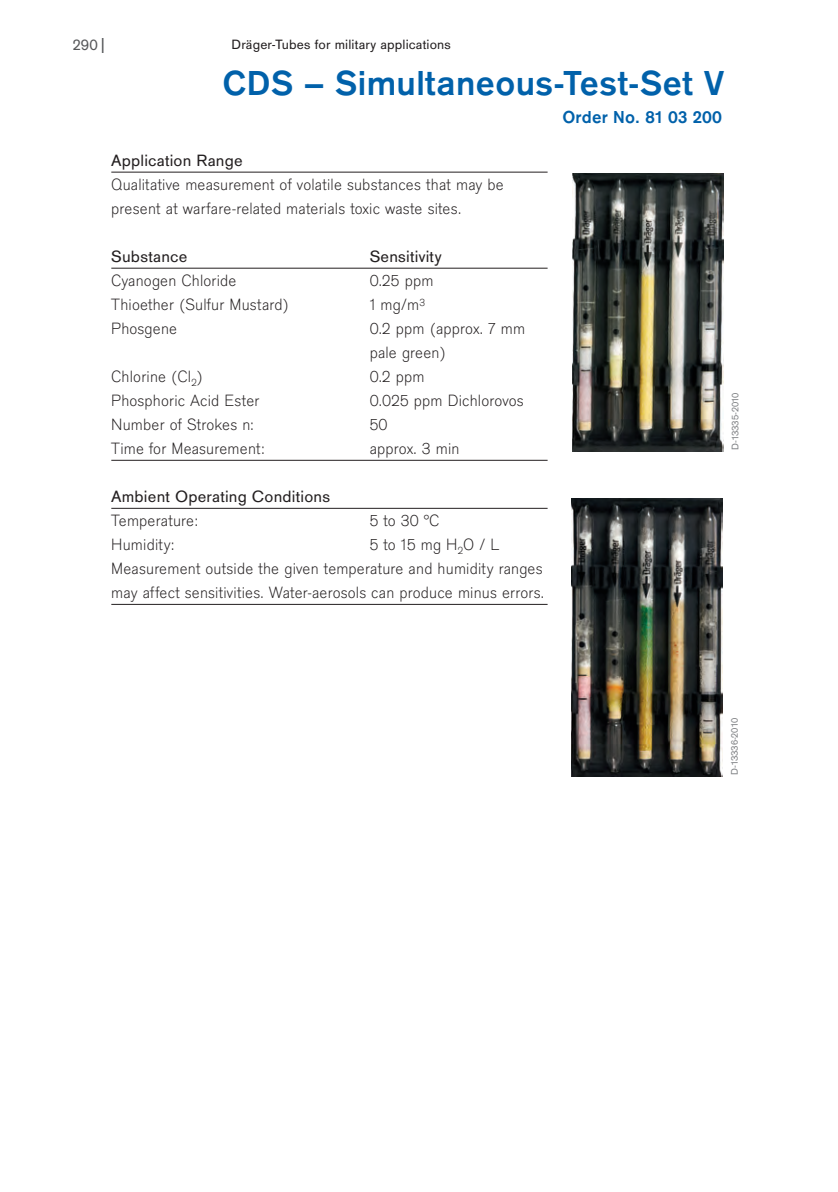
<style>
.page{position:relative;width:838px;height:1192px;background:#fff}
.page>*{position:absolute;margin:0;border:0;box-sizing:border-box;transform-origin:0 0}
.t1{font:700 36px "Draeger San";letter-spacing:.01em;color:#0161aa}
.t2{font:700 18px "Draeger San";letter-spacing:.01em;color:#0161aa}
.t3{font:300 17px/24px "Draeger San";letter-spacing:.01em;color:#231f20}
.t4{font:17px "Draeger San";letter-spacing:.01em;color:#231f20}
.t5{font:16px "Draeger San";color:#57585a}
.t6{font:14px "Draeger San";letter-spacing:.01em;color:#231f20}
.t7{font:10px "Draeger San";color:#808285}
.s1{font-size:18px}
</style>
<div class="page">
<hr style="left:111px;top:172px;width:436px;height:1px;background:#231f20">
<hr style="left:111px;top:268px;width:436px;height:1px;background:#231f20">
<hr style="left:111px;top:460px;width:436px;height:1px;background:#231f20">
<hr style="left:111px;top:508px;width:436px;height:1px;background:#231f20">
<hr style="left:111px;top:604px;width:436px;height:1px;background:#231f20">
<img style="left:572px;top:173px;width:151px;height:278px">
<img style="left:572px;top:498px;width:151px;height:278px">
<p class="t5" style="left:73px;top:35px;width:37px">290<span class="s1">|</span></p>
<p class="t6" style="left:232px;top:36px;width:221px">Dräger-Tubes for military applications</p>
<h1 class="t1" style="left:223px;top:62px;width:503px">CDS – Simultaneous-Test-Set V</h1>
<p class="t2" style="left:562px;top:106px;width:161px">Order No. 81 03 200</p>
<p class="t4" style="left:111px;top:150px;width:133px">Application Range</p>
<p class="t3" style="left:111px;top:172px;width:394px">Qualitative measurement of volatile substances that may be present at warfare-related materials toxic waste sites.</p>
<p class="t4" style="left:111px;top:246px;width:78px">Substance</p>
<p class="t4" style="left:370px;top:246px;width:73px">Sensitivity</p>
<p class="t3" style="left:111px;top:268px;width:127px">Cyanogen Chloride</p>
<p class="t3" style="left:370px;top:268px;width:65px">0.25 ppm</p>
<p class="t3" style="left:111px;top:292px;width:179px">Thioether (Sulfur Mustard)</p>
<p class="t3" style="left:370px;top:292px;width:57px">1 mg/m<sup>3</sup></p>
<p class="t3" style="left:111px;top:316px;width:67px">Phosgene</p>
<p class="t3" style="left:370px;top:316px;width:157px">0.2 ppm (approx. 7 mm pale green)</p>
<p class="t3" style="left:111px;top:364px;width:93px">Chlorine (Cl<sub>2</sub>)</p>
<p class="t3" style="left:370px;top:364px;width:56px">0.2 ppm</p>
<p class="t3" style="left:111px;top:388px;width:150px">Phosphoric Acid Ester</p>
<p class="t3" style="left:370px;top:388px;width:155px">0.025 ppm Dichlorovos</p>
<p class="t3" style="left:111px;top:412px;width:144px">Number of Strokes n:</p>
<p class="t3" style="left:370px;top:412px;width:19px">50</p>
<p class="t3" style="left:111px;top:436px;width:155px">Time for Measurement:</p>
<p class="t3" style="left:370px;top:436px;width:91px">approx. 3 min</p>
<p class="t4" style="left:111px;top:486px;width:220px">Ambient Operating Conditions</p>
<p class="t3" style="left:111px;top:508px;width:88px">Temperature:</p>
<p class="t3" style="left:370px;top:508px;width:71px">5 to 30 °C</p>
<p class="t3" style="left:111px;top:532px;width:65px">Humidity:</p>
<p class="t7" style="left:729px;top:450px;width:59px;rotate:-90deg">D-13335-2010</p>
<p class="t3" style="left:111px;top:532px;width:434px;text-indent:258px">5 to 15 mg H<sub>2</sub>O / L<br>Measurement outside the given temperature and humidity ranges may affect sensitivities. Water-aerosols can produce minus errors.</p>
<p class="t7" style="left:728px;top:775px;width:59px;rotate:-90deg">D-13336-2010</p>
</div>
